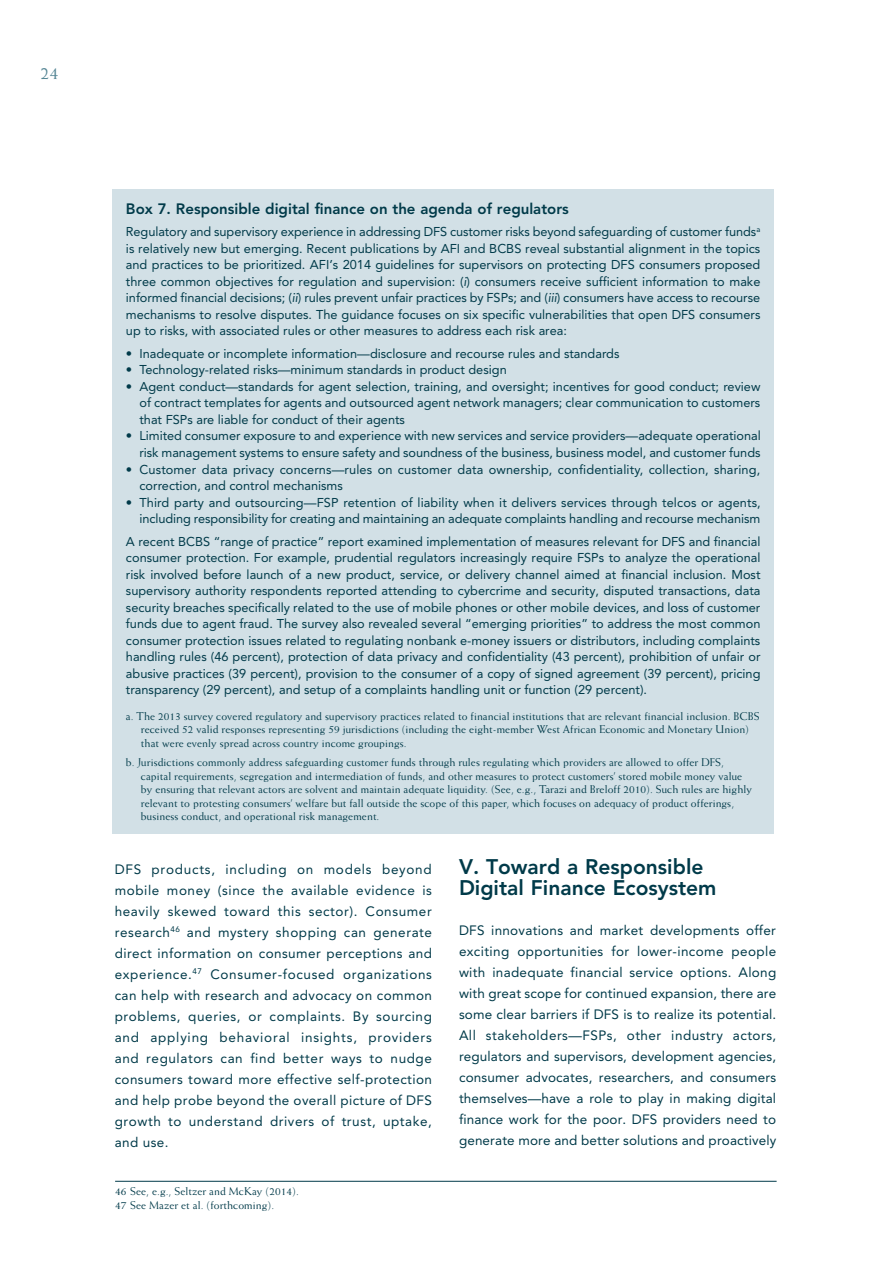
<style>
.page{position:relative;width:891px;height:1263px;background:#fff}
.page>*{position:absolute;margin:0;border:0;box-sizing:border-box;transform-origin:0 0}
.t1{font:800 21px/21px "Avenir";color:#003a49}
.t2{font:18px "Weiss";color:#548594}
.t3{font:800 15px "Avenir";color:#003a49}
.t4{font:13.5px/21px "Avenir";letter-spacing:.02em;color:#003a49;text-align:justify}
.t5{font:12.75px/16.5px "Avenir";color:#003a49;text-align:justify}
.t6{font:11.25px/13.5px "Weiss";letter-spacing:.01em;color:#003a49}
.s1{font-style:italic}
</style>
<div class="page">
<div style="left:112px;top:189px;width:662px;height:644px;background:#d2e0e6"></div>
<hr style="left:115px;top:1180px;width:662px;height:1px;background:#003a49">
<h2 class="t2" style="left:40px;top:62px;width:19px">24</h2>
<p class="t3" style="left:126px;top:200px;width:444px">Box 7. Responsible digital finance on the agenda of regulators</p>
<p class="t5" style="left:126px;top:224px;width:636px">Regulatory and supervisory experience in addressing DFS customer risks beyond safeguarding of customer funds<sup>a </sup>is relatively new but emerging. Recent publications by AFI and BCBS reveal substantial alignment in the topics and practices to be prioritized. AFI’s 2014 guidelines for supervisors on protecting DFS consumers proposed three common objectives for regulation and supervision: (<span class="s1">i</span>) consumers receive sufficient information to make informed financial decisions; (<span class="s1">ii</span>) rules prevent unfair practices by FSPs; and (<span class="s1">iii</span>) consumers have access to recourse mechanisms to resolve disputes. The guidance focuses on six specific vulnerabilities that open DFS consumers up to risks, with associated rules or other measures to address each risk area:</p>
<p class="t5" style="left:126px;top:345px;width:495px">• Inadequate or incomplete information—disclosure and recourse rules and standards</p>
<p class="t5" style="left:126px;top:362px;width:382px">• Technology-related risks—minimum standards in product design</p>
<p class="t5" style="left:139px;top:378px;width:623px;text-indent:-14px">• Agent conduct—standards for agent selection, training, and oversight; incentives for good conduct; review of contract templates for agents and outsourced agent network managers; clear communication to customers that FSPs are liable for conduct of their agents</p>
<p class="t5" style="left:126px;top:428px;width:636px;text-align:right">• Limited consumer exposure to and experience with new services and service providers—adequate operational risk management systems to ensure safety and soundness of the business, business model, and customer funds</p>
<p class="t5" style="left:139px;top:461px;width:622px;text-indent:-14px">• Customer data privacy concerns—rules on customer data ownership, confidentiality, collection, sharing, correction, and control mechanisms</p>
<p class="t5" style="left:126px;top:494px;width:636px;text-align:right">• Third party and outsourcing—FSP retention of liability when it delivers services through telcos or agents, including responsibility for creating and maintaining an adequate complaints handling and recourse mechanism</p>
<p class="t5" style="left:126px;top:533px;width:636px">A recent BCBS “range of practice” report examined implementation of measures relevant for DFS and financial consumer protection. For example, prudential regulators increasingly require FSPs to analyze the operational risk involved before launch of a new product, service, or delivery channel aimed at financial inclusion. Most supervisory authority respondents reported attending to cybercrime and security, disputed transactions, data security breaches specifically related to the use of mobile phones or other mobile devices, and loss of customer funds due to agent fraud. The survey also revealed several “emerging priorities” to address the most common consumer protection issues related to regulating nonbank e-money issuers or distributors, including complaints handling rules (46 percent), protection of data privacy and confidentiality (43 percent), prohibition of unfair or abusive practices (39 percent), provision to the consumer of a copy of signed agreement (39 percent), pricing transparency (29 percent), and setup of a complaints handling unit or function (29 percent).</p>
<p class="t6" style="left:141px;top:709px;width:620px;text-indent:-15px">a. The 2013 survey covered regulatory and supervisory practices related to financial institutions that are relevant financial inclusion. BCBS received 52 valid responses representing 59 jurisdictions (including the eight-member West African Economic and Monetary Union) that were evenly spread across country income groupings.</p>
<p class="t6" style="left:141px;top:755px;width:613px;text-indent:-15px">b. Jurisdictions commonly address safeguarding customer funds through rules regulating which providers are allowed to offer DFS, capital requirements, segregation and intermediation of funds, and other measures to protect customers’ stored mobile money value by ensuring that relevant actors are solvent and maintain adequate liquidity. (See, e.g., Tarazi and Breloff 2010). Such rules are highly relevant to protesting consumers’ welfare but fall outside the scope of this paper, which focuses on adequacy of product offerings, business conduct, and operational risk management.</p>
<p class="t4" style="left:115px;top:858px;width:319px">DFS products, including on models beyond mobile money (since the available evidence is heavily skewed toward this sector). Consumer research<sup>46</sup> and mystery shopping can generate direct information on consumer perceptions and experience.<sup>47</sup> Consumer-focused organizations can help with research and advocacy on common problems, queries, or complaints. By sourcing and applying behavioral insights, providers and regulators can find better ways to nudge consumers toward more effective self-protection and help probe beyond the overall picture of DFS growth to understand drivers of trust, uptake, and use.</p>
<h1 class="t1" style="left:459px;top:855px;width:259px">V. Toward a Responsible<br>Digital Finance Ecosystem</h1>
<p class="t4" style="left:459px;top:919px;width:319px">DFS innovations and market developments offer exciting opportunities for lower-income people with inadequate financial service options. Along with great scope for continued expansion, there are some clear barriers if DFS is to realize its potential.<br>All stakeholders—FSPs, other industry actors, regulators and supervisors, development agencies, consumer advocates, researchers, and consumers themselves—have a role to play in making digital finance work for the poor. DFS providers need to generate more and better solutions and proactively</p>
<p class="t6" style="left:115px;top:1184px;width:185px">46 See, e.g., Seltzer and McKay (2014).<br>47 See Mazer et al. (forthcoming).</p>
</div>
